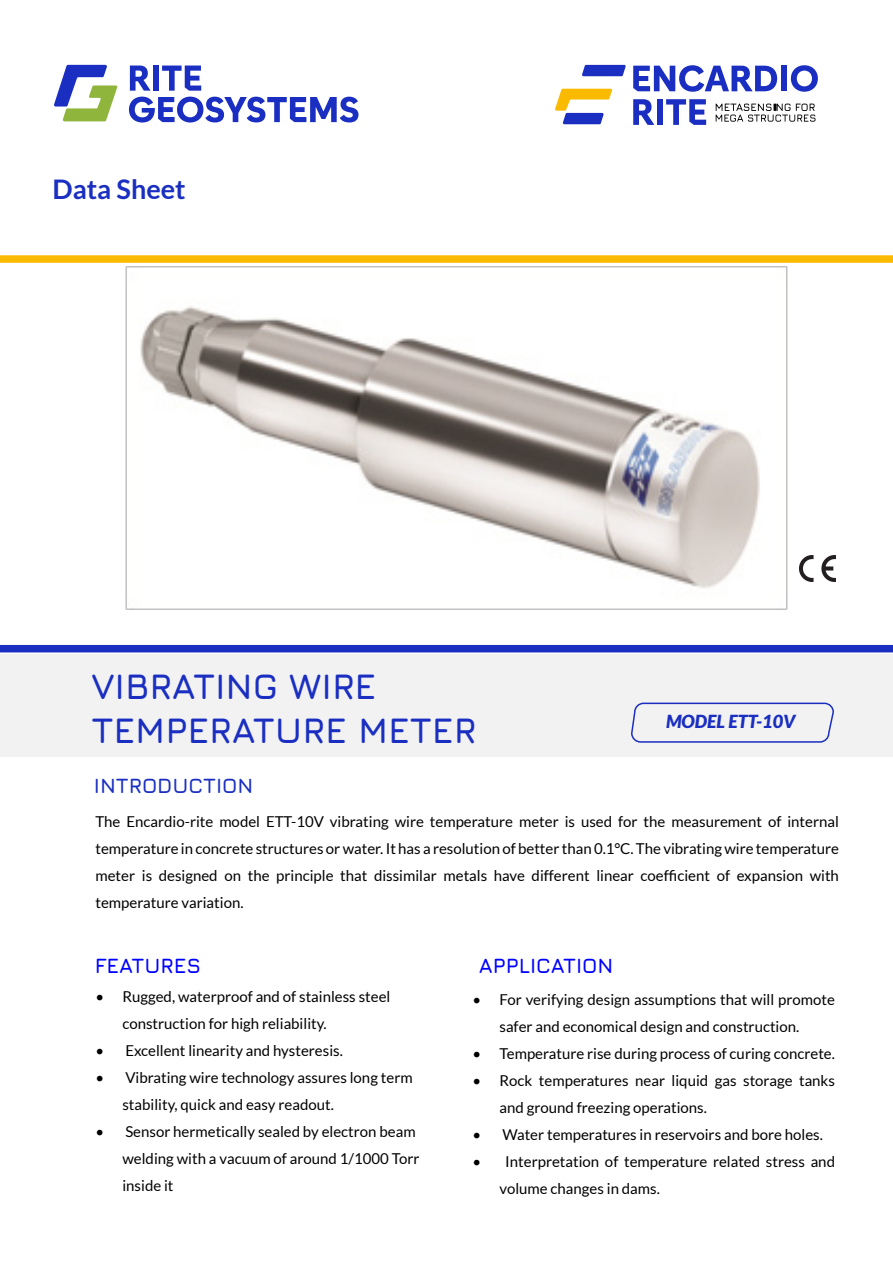
<style>
.page{position:relative;width:893px;height:1263px;background:#fff}
.page>*{position:absolute;margin:0;border:0;box-sizing:border-box;transform-origin:0 0}
.t1{font:700 36px "Jura";color:#1a2fc1}
.t2{font:700 27px "Lato";color:#1a2fc1}
.t3{font:700 21px "Jura";color:#00f}
.t4{font:700 21px "Jura";color:#1a2fc1}
.t5{font:italic 900 18px "Lato";color:#1a2fc1}
.t6{font:15px/27px "Lato";color:#000}
</style>
<div class="page">
<div style="left:0;top:255px;width:893px;height:8px;background:#faba00"></div>
<svg style="left:582px;top:65px;width:44px;height:11px"></svg>
<svg style="left:555px;top:89px;width:57px;height:35px"></svg>
<div style="left:781px;top:66px;width:6px;height:25px;background:#1a2ec2"></div>
<svg style="left:791px;top:65px;width:27px;height:27px"></svg>
<svg style="left:633px;top:99px;width:21px;height:26px"></svg>
<div style="left:657px;top:99px;width:6px;height:26px;background:#1a2ec2"></div>
<svg style="left:666px;top:99px;width:40px;height:26px"></svg>
<svg style="left:633px;top:65px;width:144px;height:27px"></svg>
<svg style="left:716px;top:104px;width:99px;height:18px"></svg>
<div style="left:0;top:645px;width:893px;height:7px;background:#1a2fc1"></div>
<svg style="left:54px;top:65px;width:63px;height:56px"></svg>
<svg style="left:130px;top:66px;width:21px;height:25px"></svg>
<div style="left:153px;top:66px;width:6px;height:25px;background:#1a2ec2"></div>
<svg style="left:162px;top:66px;width:39px;height:25px"></svg>
<svg style="left:129px;top:97px;width:229px;height:26px"></svg>
<div style="left:0;top:654px;width:893px;height:102px;background:#f2f2f2"></div>
<img style="left:125px;top:266px;width:663px;height:344px">
<svg style="left:631px;top:702px;width:203px;height:41px"></svg>
<img style="left:799px;top:555px;width:37px;height:27px">
<p class="t2" style="left:52px;top:174px;width:135px">Data Sheet</p>
<p class="t1" style="left:92px;top:661px;width:286px">VIBRATING WIRE</p>
<p class="t1" style="left:92px;top:704px;width:386px">TEMPERATURE METER</p>
<p class="t5" style="left:666px;top:711px;width:131px">MODEL ETT-10V</p>
<p class="t4" style="left:94px;top:770px;width:161px">INTRODUCTION</p>
<p class="t6" style="left:95px;top:807px;width:745px;text-align:justify">The Encardio-rite model ETT-10V vibrating wire temperature meter is used for the measurement of internal temperature in concrete structures or water. It has a resolution of better than 0.1°C. The vibrating wire temperature meter is designed on the principle that dissimilar metals have different linear coefficient of expansion with temperature variation.</p>
<p class="t3" style="left:95px;top:950px;width:107px">FEATURES</p>
<p class="t6" style="left:122px;top:983px;width:269px;text-indent:-27px">• Rugged, waterproof and of stainless steel construction for high reliability.</p>
<p class="t6" style="left:95px;top:1037px;width:249px">• Excellent linearity and hysteresis.</p>
<p class="t6" style="left:122px;top:1064px;width:292px;text-indent:-27px">• Vibrating wire technology assures long term stability, quick and easy readout.</p>
<p class="t6" style="left:122px;top:1118px;width:299px;text-indent:-27px">• Sensor hermetically sealed by electron beam welding with a vacuum of around 1/1000 Torr inside it</p>
<p class="t3" style="left:479px;top:950px;width:136px">APPLICATION</p>
<p class="t6" style="left:472px;top:986px;width:364px;text-align:center">• For verifying design assumptions that will promote safer and economical design and construction.</p>
<p class="t6" style="left:472px;top:1040px;width:364px">• Temperature rise during process of curing concrete.</p>
<p class="t6" style="left:500px;top:1067px;width:337px;text-indent:-27px">• Rock temperatures near liquid gas storage tanks and ground freezing operations.</p>
<p class="t6" style="left:472px;top:1121px;width:352px">• Water temperatures in reservoirs and bore holes.</p>
<p class="t6" style="left:500px;top:1148px;width:337px;text-indent:-27px">• Interpretation of temperature related stress and volume changes in dams.</p>
</div>
